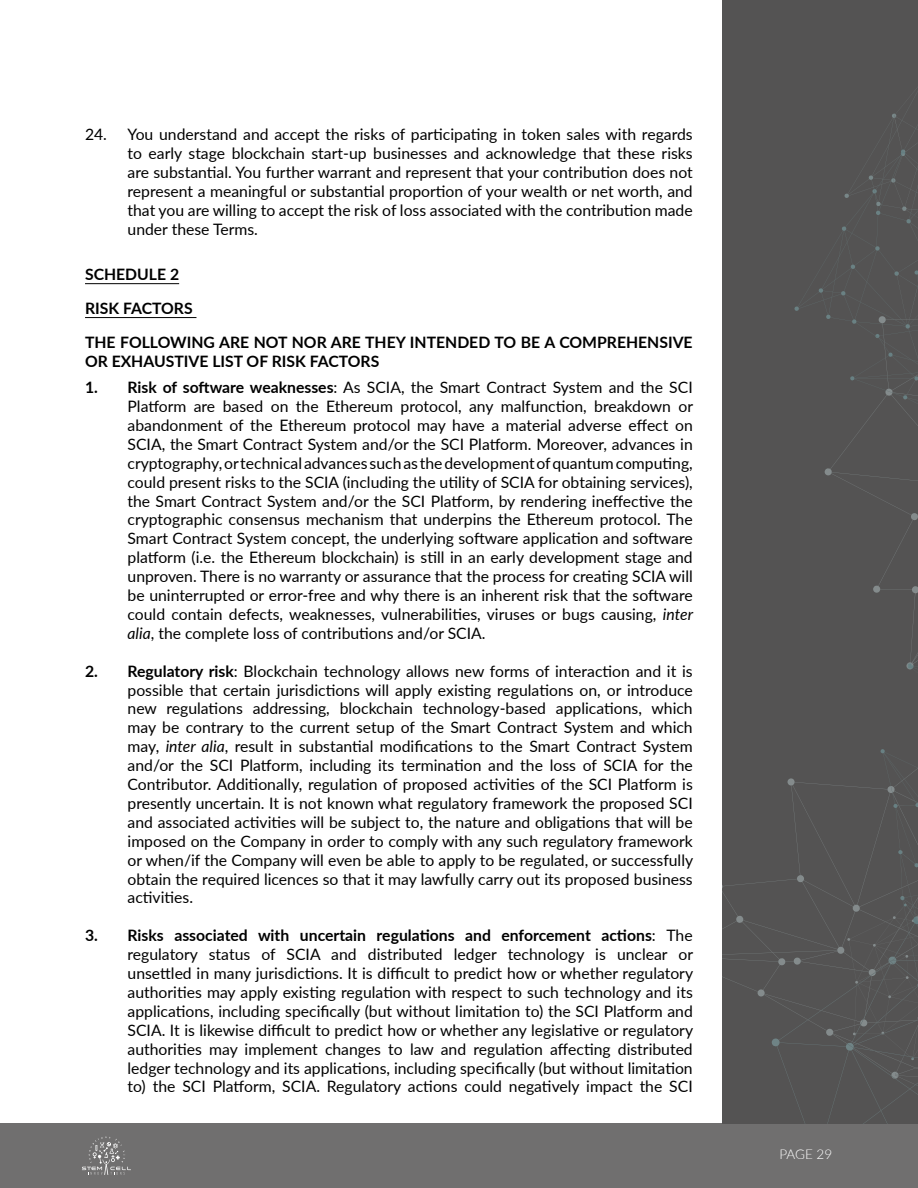
<style>
.page{position:relative;width:918px;height:1188px;background:#fff}
.page>*{position:absolute;margin:0;border:0;box-sizing:border-box;transform-origin:0 0}
.t1{font:15.75px/18.9px "Lato";color:#000;text-align:justify}
.t2{font:700 15.75px/33.9px "Lato";color:#000}
.t3{font:300 13.5px "Lato";letter-spacing:-.01em;color:#fff}
.s1{font-weight:700}
.s2{font-style:italic}
</style>
<div class="page">
<div style="left:0;top:1124px;width:918px;height:64px;background:#706f6f"></div>
<svg style="left:82px;top:1137px;width:49px;height:38px"></svg>
<div style="left:723px;top:0;width:195px;height:1124px;background:#545353"></div>
<svg style="left:795px;top:114px;width:98px;height:479px"></svg>
<svg style="left:723px;top:749px;width:195px;height:375px"></svg>
<img style="left:893px;top:113px;width:25px;height:785px">
<img style="left:893px;top:513px;width:25px;height:382px">
<hr style="left:85px;top:283px;width:94px;height:1px;background:#000">
<hr style="left:85px;top:317px;width:111px;height:1px;background:#000">
<p class="t1" style="left:128px;top:124px;width:567px;text-indent:-43px">24. You understand and accept the risks of participating in token sales with regards to early stage blockchain start-up businesses and acknowledge that these risks are substantial. You further warrant and represent that your contribution does not represent a meaningful or substantial proportion of your wealth or net worth, and that you are willing to accept the risk of loss associated with the contribution made under these Terms.</p>
<p class="t2" style="left:85px;top:257px;width:609px">SCHEDULE 2<br>RISK FACTORS<br>THE FOLLOWING ARE NOT NOR ARE THEY INTENDED TO BE A COMPREHENSIVE</p>
<p class="t2" style="left:85px;top:343px;width:296px">OR EXHAUSTIVE LIST OF RISK FACTORS</p>
<p class="t1" style="left:128px;top:377px;width:567px;text-indent:-43px"><span class="s1">1. Risk of software weaknesses</span>: As SCIA, the Smart Contract System and the SCI Platform are based on the Ethereum protocol, any malfunction, breakdown or abandonment of the Ethereum protocol may have a material adverse effect on SCIA, the Smart Contract System and/or the SCI Platform. Moreover, advances in cryptography, or technical advances such as the development of quantum computing, could present risks to the SCIA (including the utility of SCIA for obtaining services), the Smart Contract System and/or the SCI Platform, by rendering ineffective the cryptographic consensus mechanism that underpins the Ethereum protocol. The Smart Contract System concept, the underlying software application and software platform (i.e. the Ethereum blockchain) is still in an early development stage and unproven. There is no warranty or assurance that the process for creating SCIA will be uninterrupted or error-free and why there is an inherent risk that the software could contain defects, weaknesses, vulnerabilities, viruses or bugs causing, <span class="s2">inter alia</span>, the complete loss of contributions and/or SCIA.</p>
<p class="t1" style="left:128px;top:661px;width:567px;text-indent:-43px"><span class="s1">2. Regulatory risk</span>: Blockchain technology allows new forms of interaction and it is possible that certain jurisdictions will apply existing regulations on, or introduce new regulations addressing, blockchain technology-based applications, which may be contrary to the current setup of the Smart Contract System and which may, <span class="s2">inter alia</span>, result in substantial modifications to the Smart Contract System and/or the SCI Platform, including its termination and the loss of SCIA for the Contributor. Additionally, regulation of proposed activities of the SCI Platform is presently uncertain. It is not known what regulatory framework the proposed SCI and associated activities will be subject to, the nature and obligations that will be imposed on the Company in order to comply with any such regulatory framework or when/if the Company will even be able to apply to be regulated, or successfully obtain the required licences so that it may lawfully carry out its proposed business activities.</p>
<p class="t1" style="left:128px;top:925px;width:567px;text-indent:-43px"><span class="s1">3. Risks associated with uncertain regulations and enforcement actions</span>: The regulatory status of SCIA and distributed ledger technology is unclear or unsettled in many jurisdictions. It is difficult to predict how or whether regulatory authorities may apply existing regulation with respect to such technology and its applications, including specifically (but without limitation to) the SCI Platform and SCIA. It is likewise difficult to predict how or whether any legislative or regulatory authorities may implement changes to law and regulation affecting distributed ledger technology and its applications, including specifically (but without limitation to) the SCI Platform, SCIA. Regulatory actions could negatively impact the SCI</p>
<p class="t3" style="left:779px;top:1145px;width:54px">PAGE 29</p>
</div>
